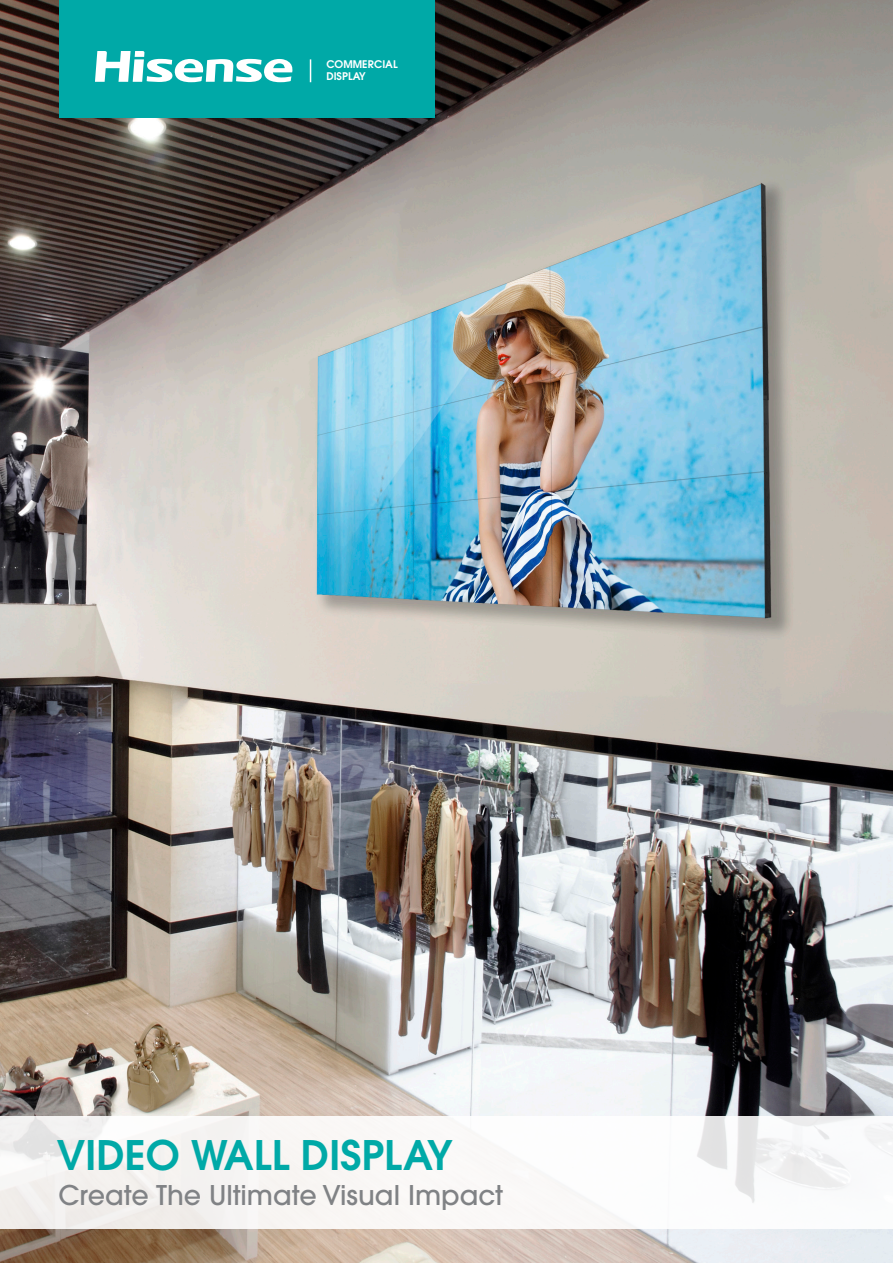
<style>
.page{position:relative;width:893px;height:1263px;background:#fff}
.page>*{position:absolute;margin:0;border:0;box-sizing:border-box;transform-origin:0 0}
.t1{font:600 40.5px "ITC Avant Garde Pro";color:#00a9a7}
.t2{font:500 27px "ITC Avant Garde Pro";color:#808285}
.t3{font:600 10.5px "ITC Avant Garde Pro";color:#fff}
</style>
<div class="page">
<img style="left:0;top:0;width:893px;height:1263px">
<svg style="left:0;top:1116px;width:893px;height:113px"></svg>
<div style="left:59px;top:0;width:376px;height:118px;background:#00a9a7"></div>
<svg style="left:95px;top:51px;width:198px;height:31px"></svg>
<svg style="left:310px;top:59px;width:1px;height:23px"></svg>
<p class="t3" style="left:326px;top:58px;width:73px">COMMERCIAL</p>
<p class="t3" style="left:326px;top:70px;width:41px">DISPLAY</p>
<p class="t1" style="left:57px;top:1129px;width:397px">VIDEO WALL DISPLAY</p>
<p class="t2" style="left:58px;top:1178px;width:446px">Create The Ultimate Visual Impact</p>
</div>
